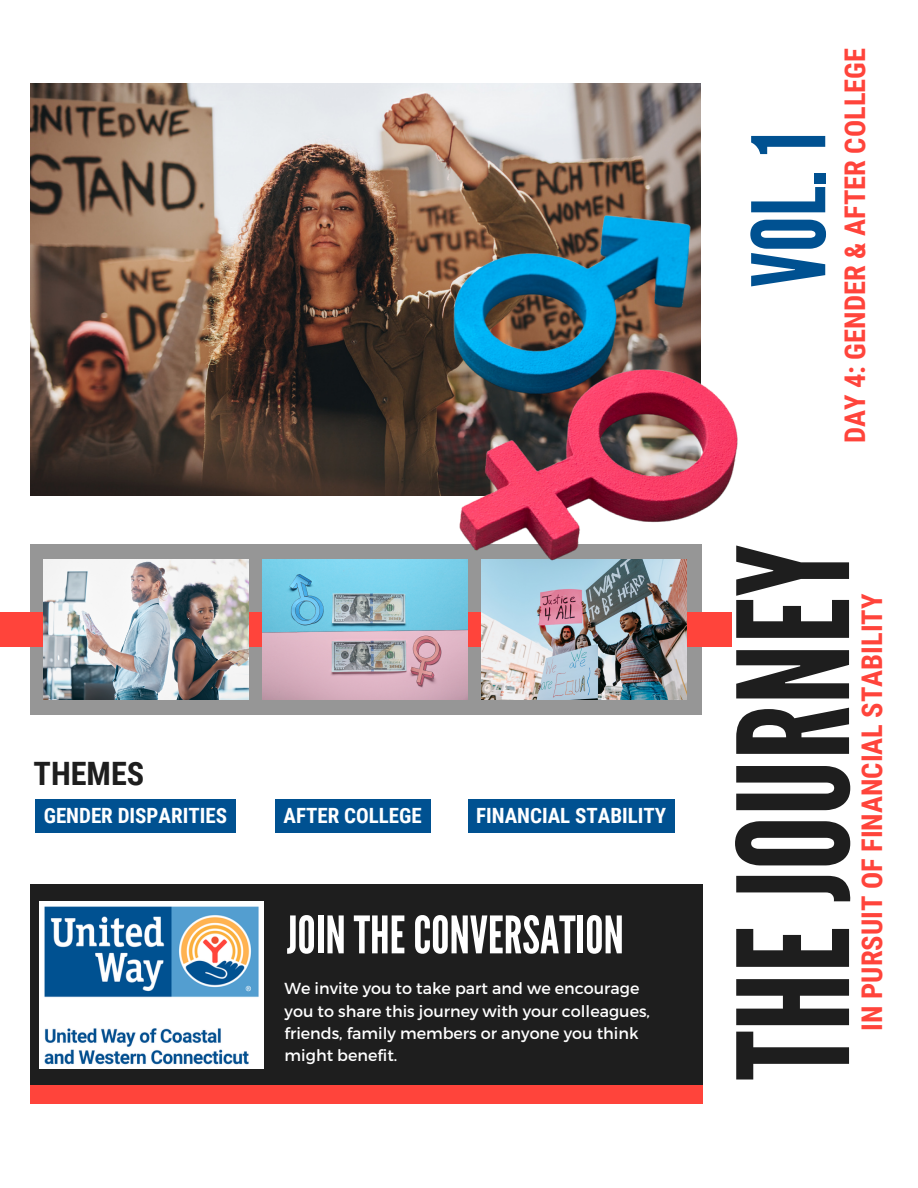
<style>
.page{position:relative;width:918px;height:1188px;background:#fff}
.page>*{position:absolute;margin:0;border:0;box-sizing:border-box;transform-origin:0 0}
.t1{font:153.45px "League Gothic";color:#1e1e1e}
.t2{font:100.8px "League Gothic";color:#005191}
.t3{font:51.6px "League Gothic";color:#fff}
.t4{font:700 32.25px "Roboto Condensed";color:#1e1e1e}
.t5{font:700 28.5px "Roboto Condensed";color:#ff443b}
.t6{font:700 21px "Roboto Condensed";color:#fff}
.t7{font:15.9px/22.2px "Montserrat";color:#fff}
</style>
<div class="page">
<div style="left:31px;top:544px;width:671px;height:171px;background:#969696"></div>
<div style="left:0;top:613px;width:732px;height:34px;background:#ff443b"></div>
<img style="left:44px;top:647px;width:205px;height:52px">
<img style="left:263px;top:647px;width:205px;height:52px">
<img style="left:482px;top:647px;width:205px;height:52px">
<div style="left:30px;top:884px;width:672px;height:202px;background:#1e1e1e"></div>
<div style="left:30px;top:1086px;width:672px;height:18px;background:#ff443b"></div>
<img style="left:39px;top:902px;width:224px;height:166px">
<img style="left:30px;top:84px;width:671px;height:74px">
<img style="left:30px;top:158px;width:708px;height:489px">
<div style="left:35px;top:800px;width:201px;height:33px;background:#005191"></div>
<div style="left:468px;top:800px;width:207px;height:33px;background:#005191"></div>
<div style="left:275px;top:800px;width:155px;height:33px;background:#005191"></div>
<h4 class="t4" style="left:34px;top:755px;width:112px">THEMES</h4>
<h6 class="t6" style="left:44px;top:803px;width:185px">GENDER DISPARITIES</h6>
<p class="t6" style="left:284px;top:803px;width:140px">AFTER COLLEGE</p>
<h6 class="t6" style="left:476px;top:803px;width:192px">FINANCIAL STABILITY</h6>
<p class="t3" style="left:287px;top:905px;width:339px">JOINTHECONVERSATION</p>
<h1 class="t7" style="left:285px;top:977px;width:367px">We invite you to take part and we encourage you to share this journey with your colleagues, friends, family members or anyone you think might benefit.</h1>
<h6 class="t2" style="left:731px;top:287px;width:157px;rotate:-90deg">VOL.1</h6>
<p class="t5" style="left:839px;top:443px;width:397px;rotate:-90deg">DAY 4: GENDER &amp; AFTER COLLEGE</p>
<h5 class="t1" style="left:706px;top:1080px;width:537px;rotate:-90deg">THEJOURNEY</h5>
<h3 class="t5" style="left:856px;top:1031px;width:438px;rotate:-90deg">IN PURSUIT OF FINANCIAL STABILITY</h3>
</div>
